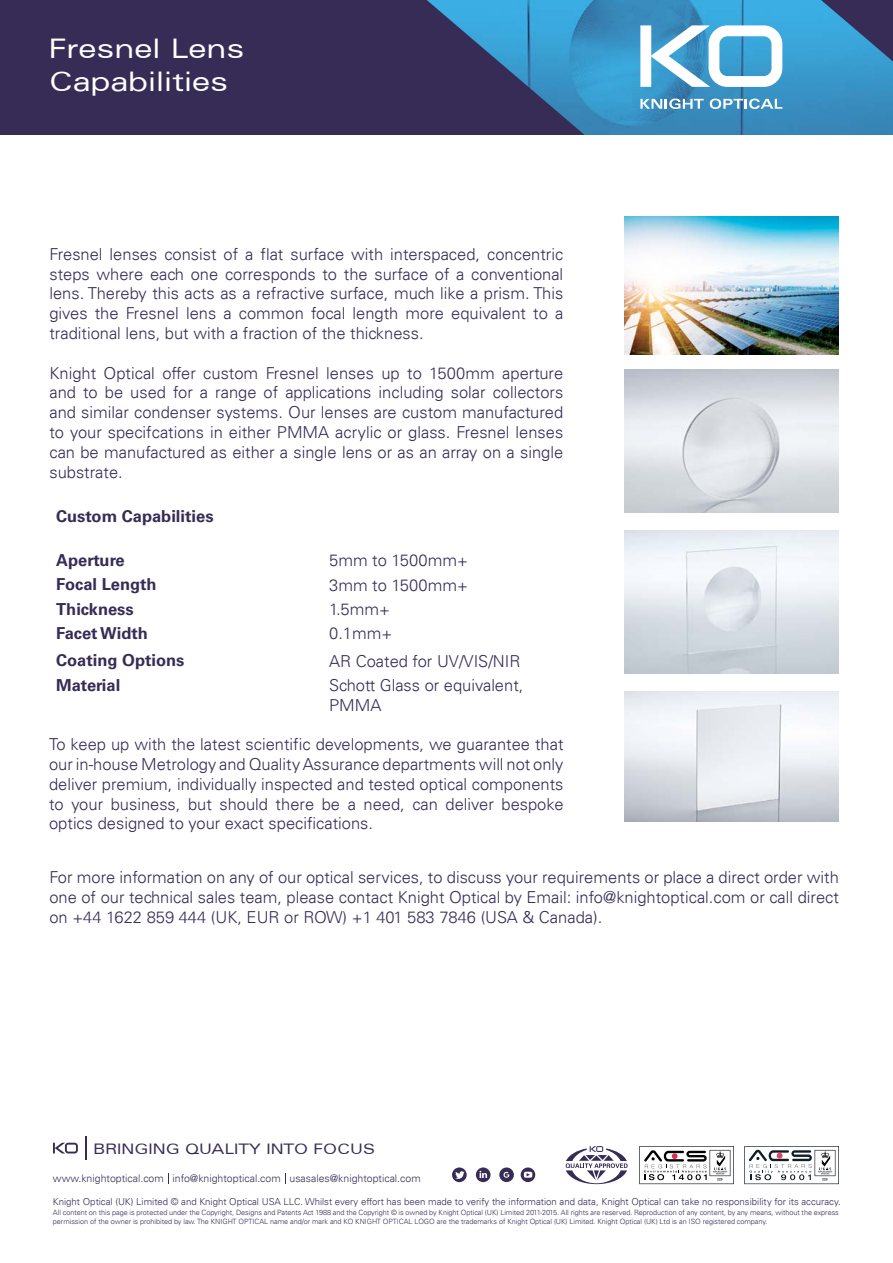
<style>
.page{position:relative;width:893px;height:1263px;background:#fff}
.page>*{position:absolute;margin:0;border:0;box-sizing:border-box;transform-origin:0 0}
.t1{font:expanded 27px/32.4px "Univers";color:#fff}
.t2{font:300 16.5px/19.8px "Univers";color:#372c55;text-align:justify}
.t3{font:700 16.5px "Univers LT Std";color:#372c55}
.t4{font:expanded 14.55px "Univers";color:#372c55}
.t5{font:300 10.5px "Univers";color:#372c55}
.t6{font:300 9.6px "Univers";color:#372c55}
.t7{font:300 7.2px/8.7px "Univers";letter-spacing:-.005em;color:#372c55}
</style>
<div class="page">
<div style="left:0;top:0;width:893px;height:134px;background:#372c55"></div>
<img style="left:427px;top:0;width:466px;height:135px">
<svg style="left:640px;top:99px;width:64px;height:10px"></svg>
<svg style="left:710px;top:99px;width:72px;height:10px"></svg>
<svg style="left:640px;top:25px;width:142px;height:62px;background:#92c6e1"></svg>
<img style="left:625px;top:217px;width:214px;height:138px">
<img style="left:625px;top:369px;width:214px;height:143px">
<img style="left:625px;top:530px;width:214px;height:143px">
<img style="left:625px;top:691px;width:214px;height:130px">
<svg style="left:53px;top:1143px;width:25px;height:10px"></svg>
<hr style="left:85px;top:1136px;width:2px;height:24px;background:#372c55">
<svg style="left:452px;top:1167px;width:15px;height:15px"></svg>
<div style="left:476px;top:1167px;width:14px;height:15px;background:#372c55;border-radius:50%"></div>
<svg style="left:455px;top:1171px;width:9px;height:8px"></svg>
<svg style="left:479px;top:1171px;width:8px;height:7px"></svg>
<div style="left:499px;top:1167px;width:15px;height:15px;background:#372c55;border-radius:50%"></div>
<svg style="left:503px;top:1171px;width:7px;height:7px"></svg>
<svg style="left:521px;top:1167px;width:14px;height:15px"></svg>
<svg style="left:524px;top:1172px;width:8px;height:6px"></svg>
<svg style="left:566px;top:1146px;width:62px;height:38px"></svg>
<svg style="left:639px;top:1146px;width:95px;height:38px"></svg>
<svg style="left:744px;top:1146px;width:95px;height:38px"></svg>
<h1 class="t1" style="left:49px;top:32px;width:197px">Fresnel Lens<br>Capabilities</h1>
<p class="t2" style="left:49px;top:244px;width:515px">Fresnel lenses consist of a flflat surface with interspaced, concentric steps where each one corresponds to the surface of a conventional lens. Thereby this acts as a refractive surface, much like a prism. This gives the Fresnel lens a common focal length more equivalent to a traditional lens, but with a fraction of the thickness.</p>
<p class="t2" style="left:49px;top:363px;width:515px">Knight Optical offer custom Fresnel lenses up to 1500mm aperture and to be used for a range of applications including solar collectors and similar condenser systems. Our lenses are custom manufactured to your specifcations in either PMMA acrylic or glass. Fresnel lenses can be manufactured as either a single lens or as an array on a single substrate.</p>
<p class="t3" style="left:56px;top:507px;width:159px">Custom Capabilities</p>
<p class="t3" style="left:56px;top:550px;width:70px">Aperture</p>
<p class="t2" style="left:329px;top:550px;width:140px">5mm to 1500mm+</p>
<p class="t3" style="left:56px;top:575px;width:102px">Focal Length</p>
<p class="t2" style="left:329px;top:575px;width:140px">3mm to 1500mm+</p>
<p class="t3" style="left:56px;top:599px;width:79px">Thickness</p>
<p class="t2" style="left:329px;top:599px;width:62px">1.5mm+</p>
<p class="t3" style="left:56px;top:623px;width:93px">Facet Width</p>
<p class="t2" style="left:329px;top:624px;width:65px">0.1mm+</p>
<p class="t3" style="left:56px;top:651px;width:130px">Coating Options</p>
<p class="t2" style="left:329px;top:651px;width:193px">AR Coated for UV/VIS/NIR</p>
<p class="t3" style="left:56px;top:675px;width:66px">Material</p>
<p class="t2" style="left:329px;top:675px;width:196px">Schott Glass or equivalent,<br>PMMA</p>
<p class="t2" style="left:49px;top:734px;width:516px">To keep up with the latest scientific developments, we guarantee that our in-house Metrology and Quality Assurance departments will not only deliver premium, individually inspected and tested optical components to your business, but should there be a need, can deliver bespoke optics designed to your exact specifications.</p>
<p class="t2" style="left:49px;top:867px;width:791px">For more information on any of our optical services, to discuss your requirements or place a direct order with one of our technical sales team, please contact Knight Optical by Email: info@knightoptical.com or call direct on +44 1622 859 444 (UK, EUR or ROW) +1 401 583 7846 (USA &amp; Canada).</p>
<p class="t4" style="left:94px;top:1140px;width:283px">BRINGING QUALITY INTO FOCUS</p>
<p class="t5" style="left:53px;top:1172px;width:369px">www.knightoptical.com info@knightoptical.com usasales@knightoptical.com</p>
<p class="t6" style="left:53px;top:1196px;width:789px">Knight Optical (UK) Limited © and Knight Optical USA LLC. Whilst every effort has been made to verify the information and data, Knight Optical can take no responsibility for its accuracy.</p>
<p class="t7" style="left:53px;top:1208px;width:787px">All content on this page is protected under the Copyright, Designs and Patents Act 1988 and the Copyright © is owned by Knight Optical (UK) Limited 2011-2015. All rights are reserved. Reproduction of any content, by any means, without the express permission of the owner is prohibited by law. The KNIGHT OPTICAL name and/or mark and KO KNIGHT OPTICAL LOGO are the trademarks of Knight Optical (UK) Limited. Knight Optical (UK) Ltd is an ISO registered company.</p>
</div>
